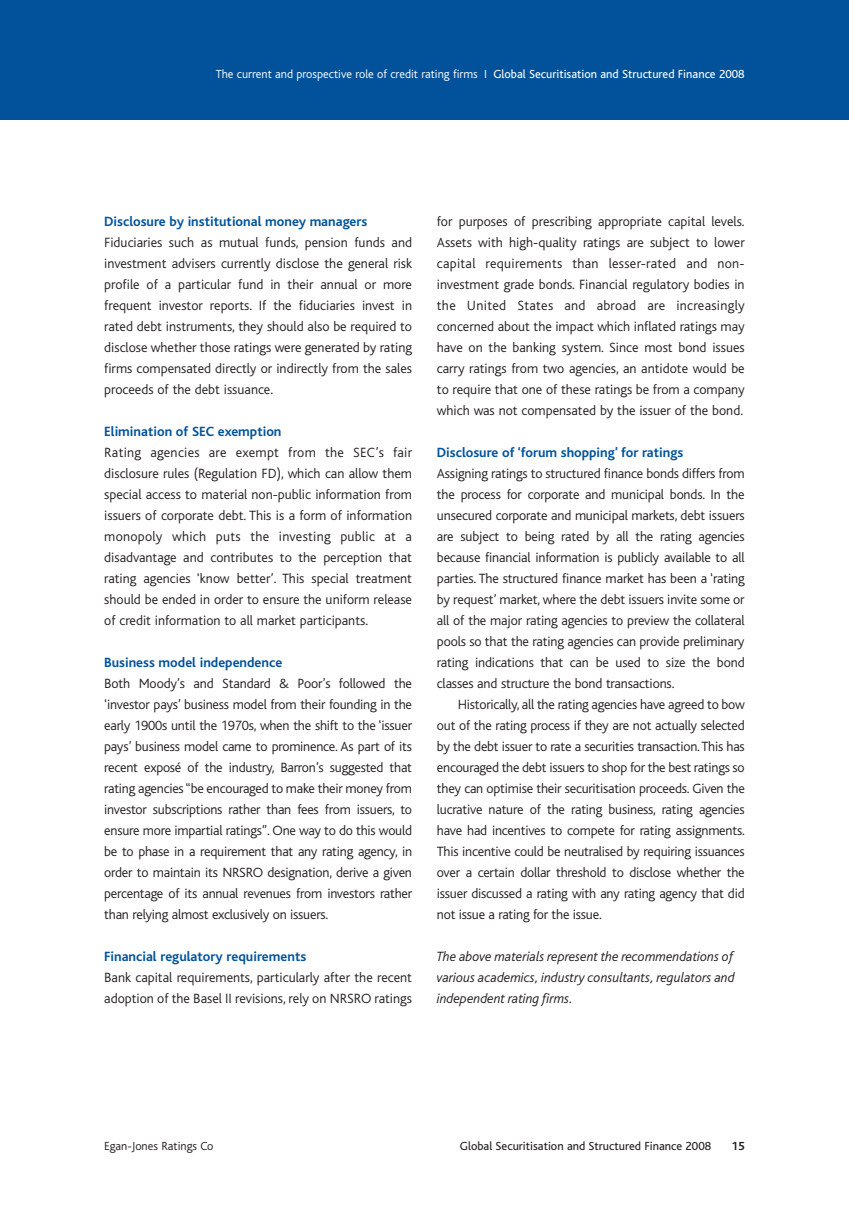
<style>
.page{position:relative;width:849px;height:1221px;background:#fff}
.page>*{position:absolute;margin:0;border:0;box-sizing:border-box;transform-origin:0 0}
.t1{font:300 14px/21px "Bliss";color:#231f20;text-align:justify}
.t2{font:700 14px "Bliss";color:#01529a}
.t3{font:italic 300 14px/21px "Bliss";letter-spacing:-.005em;color:#231f20}
.t4{font:300 12.25px "Bliss";color:#fff}
.t5{font:12.25px "Bliss";color:#231f20}
.t6{font:300 12.25px "Bliss";color:#231f20}
.t7{font:700 12.25px "Bliss";color:#231f20}
.s1{font-weight:400}
</style>
<div class="page">
<div style="left:0;top:1px;width:848px;height:118px;background:#01529a"></div>
<p class="t4" style="left:216px;top:69px;width:530px">The current and prospective role of credit rating firms I <span class="s1">Global Securitisation and Structured Finance 2008</span></p>
<p class="t2" style="left:104px;top:216px;width:264px">Disclosure by institutional money managers</p>
<p class="t1" style="left:104px;top:232px;width:309px">Fiduciaries such as mutual funds, pension funds and investment advisers currently disclose the general risk profile of a particular fund in their annual or more frequent investor reports. If the fiduciaries invest in rated debt instruments, they should also be required to disclose whether those ratings were generated by rating firms compensated directly or indirectly from the sales proceeds of the debt issuance.</p>
<p class="t2" style="left:104px;top:426px;width:179px">Elimination of SEC exemption</p>
<p class="t1" style="left:104px;top:442px;width:309px">Rating agencies are exempt from the SEC’s fair disclosure rules (Regulation FD), which can allow them special access to material non-public information from issuers of corporate debt. This is a form of information monopoly which puts the investing public at a disadvantage and contributes to the perception that rating agencies ‘know better’. This special treatment should be ended in order to ensure the uniform release of credit information to all market participants.</p>
<p class="t2" style="left:104px;top:657px;width:179px">Business model independence</p>
<p class="t1" style="left:104px;top:673px;width:309px">Both Moody’s and Standard &amp; Poor’s followed the ‘investor pays’ business model from their founding in the early 1900s until the 1970s, when the shift to the ‘issuer pays’ business model came to prominence. As part of its recent exposé of the industry, Barron’s suggested that rating agencies “be encouraged to make their money from investor subscriptions rather than fees from issuers, to ensure more impartial ratings”. One way to do this would be to phase in a requirement that any rating agency, in order to maintain its NRSRO designation, derive a given percentage of its annual revenues from investors rather than relying almost exclusively on issuers.</p>
<p class="t2" style="left:104px;top:951px;width:203px">Financial regulatory requirements</p>
<p class="t1" style="left:104px;top:967px;width:309px">Bank capital requirements, particularly after the recent adoption of the Basel II revisions, rely on NRSRO ratings</p>
<p class="t1" style="left:437px;top:211px;width:309px">for purposes of prescribing appropriate capital levels.<br>Assets with high-quality ratings are subject to lower capital requirements than lesser-rated and non&shy;investment grade bonds. Financial regulatory bodies in the United States and abroad are increasingly concerned about the impact which inflated ratings may have on the banking system. Since most bond issues carry ratings from two agencies, an antidote would be to require that one of these ratings be from a company which was not compensated by the issuer of the bond.</p>
<p class="t2" style="left:437px;top:447px;width:248px">Disclosure of ‘forum shopping’ for ratings</p>
<p class="t1" style="left:437px;top:463px;width:309px">Assigning ratings to structured finance bonds differs from the process for corporate and municipal bonds. In the unsecured corporate and municipal markets, debt issuers are subject to being rated by all the rating agencies because financial information is publicly available to all parties. The structured finance market has been a ‘rating by request’ market, where the debt issuers invite some or all of the major rating agencies to preview the collateral pools so that the rating agencies can provide preliminary rating indications that can be used to size the bond classes and structure the bond transactions.</p>
<p class="t1" style="left:437px;top:694px;width:309px;text-indent:21px">Historically, all the rating agencies have agreed to bow out of the rating process if they are not actually selected by the debt issuer to rate a securities transaction.This has encouraged the debt issuers to shop for the best ratings so they can optimise their securitisation proceeds. Given the lucrative nature of the rating business, rating agencies have had incentives to compete for rating assignments.<br>This incentive could be neutralised by requiring issuances over a certain dollar threshold to disclose whether the issuer discussed a rating with any rating agency that did not issue a rating for the issue.</p>
<p class="t3" style="left:437px;top:947px;width:299px">The above materials represent the recommendations of various academics, industry consultants, regulators and independent rating firms.</p>
<p class="t6" style="left:104px;top:1140px;width:110px">Egan-Jones Ratings Co</p>
<p class="t5" style="left:459px;top:1141px;width:253px">Global Securitisation and Structured Finance 2008</p>
<p class="t7" style="left:731px;top:1141px;width:15px">15</p>
</div>
